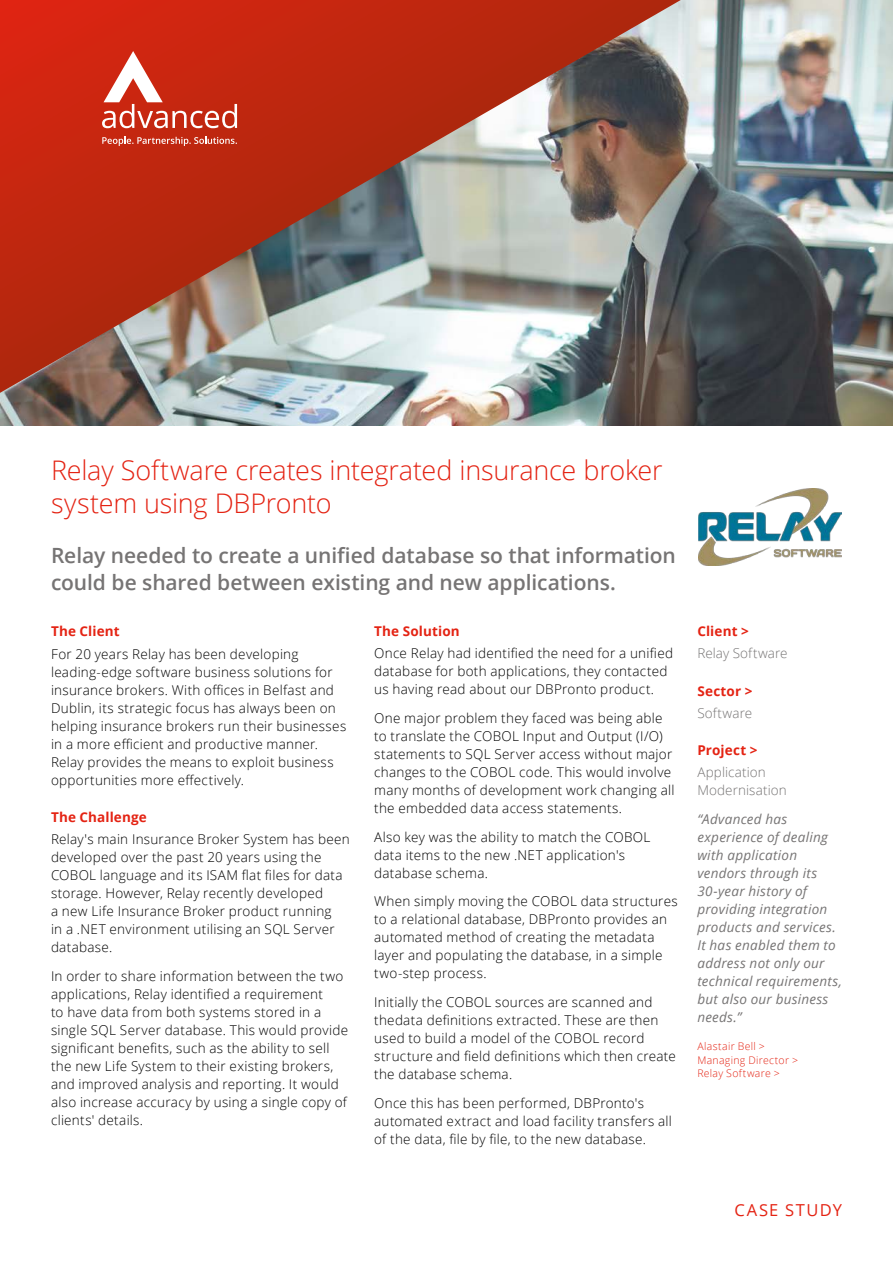
<style>
.page{position:relative;width:893px;height:1263px;background:#fff}
.page>*{position:absolute;margin:0;border:0;box-sizing:border-box;transform-origin:0 0}
.t1{font:300 27px/33px "Open Sans";letter-spacing:-.01em;color:#e42313}
.t2{font:600 21px/27px "Open Sans";letter-spacing:-.005em;color:#767474}
.t3{font:16.5px "Open Sans";letter-spacing:.09em;color:#e42313}
.t4{font:300 13.5px/18px "Open Sans";letter-spacing:.02em;color:#000}
.t5{font:italic 13.5px/18px "Open Sans";letter-spacing:.02em;color:#767474}
.t6{font:700 13.5px "Open Sans";letter-spacing:.01em;color:#e42313}
.t7{font:300 13.5px/18px "Open Sans";letter-spacing:.005em;color:#767474}
.t8{font:300 10.5px/13.5px "Open Sans";letter-spacing:.03em;color:#e42313}
</style>
<div class="page">
<img style="left:0;top:0;width:893px;height:425px">
<img style="left:698px;top:488px;width:143px;height:77px">
<img style="left:0;top:0;width:703px;height:400px">
<svg style="left:102px;top:137px;width:135px;height:9px"></svg>
<svg style="left:102px;top:51px;width:135px;height:77px"></svg>
<h1 class="t1" style="left:51px;top:453px;width:613px">Relay Software creates integrated insurance broker system using DBPronto</h1>
<h2 class="t2" style="left:51px;top:541px;width:626px">Relay needed to create a unified database so that information could be shared between existing and new applications.</h2>
<p class="t6" style="left:51px;top:622px;width:70px">The Client</p>
<p class="t4" style="left:51px;top:644px;width:297px">For 20 years Relay has been developing leading-edge software business solutions for insurance brokers. With offices in Belfast and Dublin, its strategic focus has always been on helping insurance brokers run their businesses in a more efficient and productive manner.<br>Relay provides the means to exploit business opportunities more effectively.</p>
<p class="t6" style="left:51px;top:807px;width:97px">The Challenge</p>
<p class="t4" style="left:51px;top:830px;width:300px">Relay's main Insurance Broker System has been developed over the past 20 years using the COBOL language and its ISAM flat files for data storage. However, Relay recently developed<br>a new Life Insurance Broker product running<br>in a .NET environment utilising an SQL Server database.</p>
<p class="t4" style="left:51px;top:966px;width:299px">In order to share information between the two applications, Relay identified a requirement<br>to have data from both systems stored in a single SQL Server database. This would provide significant benefits, such as the ability to sell the new Life System to their existing brokers, and improved analysis and reporting. It would also increase accuracy by using a single copy of clients' details.</p>
<p class="t6" style="left:374px;top:622px;width:87px">The Solution</p>
<p class="t4" style="left:374px;top:644px;width:300px">Once Relay had identified the need for a unified database for both applications, they contacted us having read about our DBPronto product.</p>
<p class="t4" style="left:374px;top:709px;width:302px">One major problem they faced was being able to translate the COBOL Input and Output (I/O) statements to SQL Server access without major changes to the COBOL code. This would involve many months of development work changing all the embedded data access statements.</p>
<p class="t4" style="left:374px;top:827px;width:278px">Also key was the ability to match the COBOL data items to the new .NET application's database schema.</p>
<p class="t4" style="left:374px;top:892px;width:305px">When simply moving the COBOL data structures to a relational database, DBPronto provides an automated method of creating the metadata layer and populating the database, in a simple two-step process.</p>
<p class="t4" style="left:374px;top:993px;width:303px">Initially the COBOL sources are scanned and thedata definitions extracted. These are then used to build a model of the COBOL record structure and field definitions which then create the database schema.</p>
<p class="t4" style="left:374px;top:1093px;width:299px">Once this has been performed, DBPronto's automated extract and load facility transfers all of the data, file by file, to the new database.</p>
<p class="t6" style="left:697px;top:622px;width:53px">Client &gt;</p>
<p class="t7" style="left:697px;top:644px;width:92px">Relay Software</p>
<p class="t6" style="left:697px;top:681px;width:57px">Sector &gt;</p>
<p class="t7" style="left:697px;top:703px;width:56px">Software</p>
<p class="t6" style="left:697px;top:740px;width:62px">Project &gt;</p>
<p class="t7" style="left:697px;top:763px;width:91px">Application<br>Modernisation</p>
<p class="t5" style="left:697px;top:809px;width:146px">“Advanced has experience of dealing with application vendors through its<br>30-year history of providing integration products and services.<br>It has enabled them to address not only our technical requirements, but also our business needs.”</p>
<p class="t8" style="left:697px;top:1039px;width:102px">Alastair Bell &gt;<br>Managing Director &gt;<br>Relay Software &gt;</p>
<p class="t3" style="left:734px;top:1199px;width:109px">CASE STUDY</p>
</div>
